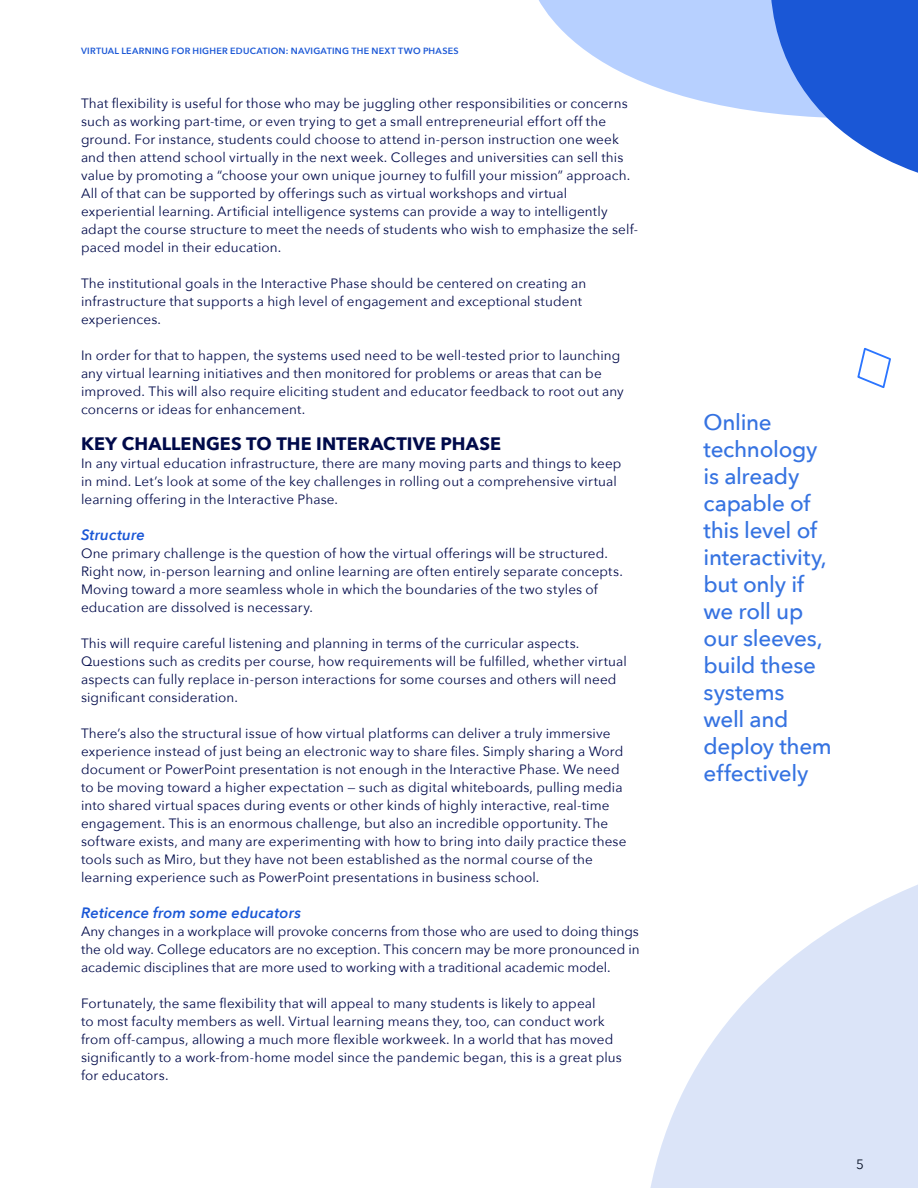
<style>
.page{position:relative;width:918px;height:1188px;background:#fff}
.page>*{position:absolute;margin:0;border:0;box-sizing:border-box;transform-origin:0 0}
.t1{font:500 22.5px/27px "Avenir Next";letter-spacing:-.015em;color:#3673e1}
.t2{font:700 18px "Avenir Next";letter-spacing:.005em;color:#000a4a}
.t3{font:italic 600 15px "Avenir Next";letter-spacing:.005em;color:#1a57d6}
.t4{font:13.5px/18px "Avenir Next";letter-spacing:.01em;color:#000a4a}
.t5{font:13.5px "Avenir Next";color:#000}
.t6{font:600 9px "Avenir Next";letter-spacing:.03em;color:#1a57d6}
</style>
<div class="page">
<svg style="left:650px;top:884px;width:268px;height:304px;fill:#dbe4f8"></svg>
<svg style="left:539px;top:0;width:379px;height:173px"></svg>
<svg style="left:857px;top:348px;width:34px;height:40px"></svg>
<p class="t6" style="left:81px;top:46px;width:379px">VIRTUAL LEARNING FOR HIGHER EDUCATION: NAVIGATING THE NEXT TWO PHASES</p>
<p class="t4" style="left:81px;top:94px;width:559px">That flexibility is useful for those who may be juggling other responsibilities or concerns such as working part-time, or even trying to get a small entrepreneurial effort off the ground. For instance, students could choose to attend in-person instruction one week and then attend school virtually in the next week. Colleges and universities can sell this value by promoting a “choose your own unique journey to fulfill your mission” approach.<br>All of that can be supported by offerings such as virtual workshops and virtual experiential learning. Artificial intelligence systems can provide a way to intelligently adapt the course structure to meet the needs of students who wish to emphasize the self&shy;paced model in their education.</p>
<p class="t4" style="left:81px;top:275px;width:507px">The institutional goals in the Interactive Phase should be centered on creating an infrastructure that supports a high level of engagement and exceptional student experiences.</p>
<p class="t4" style="left:81px;top:347px;width:544px">In order for that to happen, the systems used need to be well-tested prior to launching any virtual learning initiatives and then monitored for problems or areas that can be improved. This will also require eliciting student and educator feedback to root out any concerns or ideas for enhancement.</p>
<h2 class="t2" style="left:81px;top:436px;width:422px">KEY CHALLENGES TO THE INTERACTIVE PHASE</h2>
<p class="t4" style="left:81px;top:455px;width:542px">In any virtual education infrastructure, there are many moving parts and things to keep in mind. Let’s look at some of the key challenges in rolling out a comprehensive virtual learning offering in the Interactive Phase.</p>
<p class="t3" style="left:81px;top:528px;width:65px">Structure</p>
<p class="t4" style="left:81px;top:545px;width:543px">One primary challenge is the question of how the virtual offerings will be structured.<br>Right now, in-person learning and online learning are often entirely separate concepts.<br>Moving toward a more seamless whole in which the boundaries of the two styles of education are dissolved is necessary.</p>
<p class="t4" style="left:81px;top:635px;width:547px">This will require careful listening and planning in terms of the curricular aspects.<br>Questions such as credits per course, how requirements will be fulfilled, whether virtual aspects can fully replace in-person interactions for some courses and others will need significant consideration.</p>
<p class="t4" style="left:81px;top:725px;width:547px">There’s also the structural issue of how virtual platforms can deliver a truly immersive experience instead of just being an electronic way to share files. Simply sharing a Word document or PowerPoint presentation is not enough in the Interactive Phase. We need to be moving toward a higher expectation — such as digital whiteboards, pulling media into shared virtual spaces during events or other kinds of highly interactive, real-time engagement. This is an enormous challenge, but also an incredible opportunity. The software exists, and many are experimenting with how to bring into daily practice these tools such as Miro, but they have not been established as the normal course of the learning experience such as PowerPoint presentations in business school.</p>
<p class="t3" style="left:81px;top:906px;width:222px">Reticence from some educators</p>
<p class="t4" style="left:81px;top:923px;width:560px;text-align:justify">Any changes in a workplace will provoke concerns from those who are used to doing things the old way. College educators are no exception. This concern may be more pronounced in academic disciplines that are more used to working with a traditional academic model.</p>
<p class="t4" style="left:81px;top:994px;width:542px">Fortunately, the same flexibility that will appeal to many students is likely to appeal<br>to most faculty members as well. Virtual learning means they, too, can conduct work from off-campus, allowing a much more flexible workweek. In a world that has moved significantly to a work-from-home model since the pandemic began, this is a great plus for educators.</p>
<h1 class="t1" style="left:704px;top:410px;width:130px">Online technology is already capable of this level of interactivity, but only if we roll up our sleeves, build these systems<br>well and deploy them effectively</h1>
<p class="t5" style="left:856px;top:1158px;width:9px">5</p>
</div>
